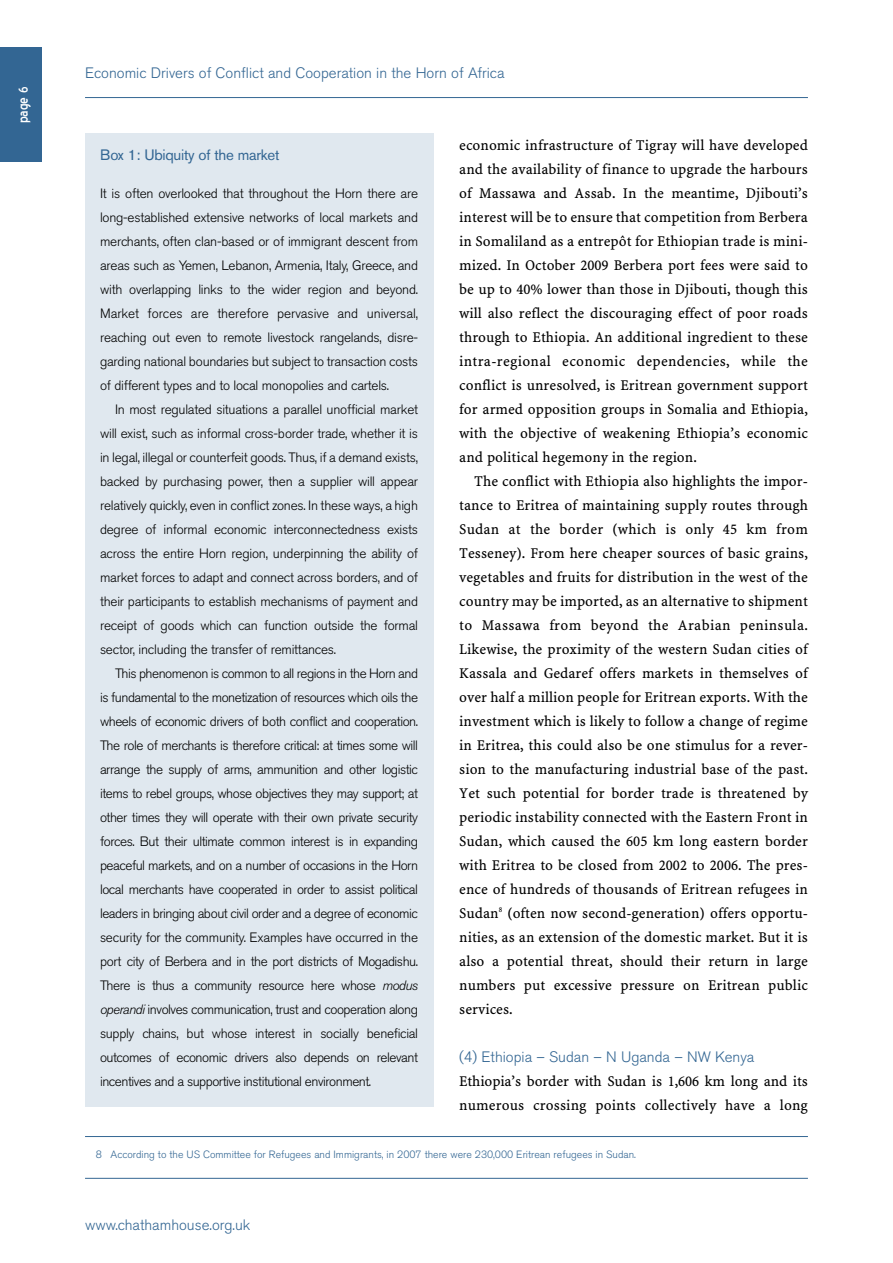
<style>
.page{position:relative;width:893px;height:1263px;background:#fff}
.page>*{position:absolute;margin:0;border:0;box-sizing:border-box;transform-origin:0 0}
.t1{font:16.5px "Blue Highway";color:#fff}
.t2{font:15px/24px "Minion Web Pro";color:#000;text-align:justify}
.t3{font:300 15px "Akzidenz Grotesk BE";color:#336693}
.t4{font:15px "Akzidenz Grotesk BE";letter-spacing:-.015em;color:#336693}
.t5{font:300 13.5px/24px "Akzidenz Grotesk BE";letter-spacing:-.02em;color:#000;text-align:justify}
.t6{font:300 10.5px "Akzidenz Grotesk BE";color:#336693}
.s1{font-style:italic}
</style>
<div class="page">
<div style="left:0;top:47px;width:42px;height:115px;background:#336693"></div>
<hr style="left:85px;top:97px;width:723px;height:1px;background:#336693">
<hr style="left:85px;top:1178px;width:723px;height:1px;background:#336693">
<hr style="left:85px;top:1136px;width:723px;height:1px;background:#336693">
<div style="left:85px;top:134px;width:348px;height:973px;background:#e0e8ef"></div>
<p class="t1" style="left:16px;top:123px;width:39px;rotate:-90deg">page 6</p>
<p class="t3" style="left:85px;top:66px;width:421px">Economic Drivers of Conflict and Cooperation in the Horn of Africa</p>
<p class="t4" style="left:100px;top:149px;width:181px">Box 1: Ubiquity of the market</p>
<p class="t5" style="left:100px;top:182px;width:320px">It is often overlooked that throughout the Horn there are long-established extensive networks of local markets and merchants, often clan-based or of immigrant descent from areas such as Yemen, Lebanon, Armenia, Italy, Greece, and with overlapping links to the wider region and beyond.<br>Market forces are therefore pervasive and universal, reaching out even to remote livestock rangelands, disre&shy;garding national boundaries but subject to transaction costs of different types and to local monopolies and cartels.</p>
<p class="t5" style="left:100px;top:398px;width:320px;text-indent:15px">In most regulated situations a parallel unofficial market will exist, such as informal cross-border trade, whether it is in legal, illegal or counterfeit goods. Thus, if a demand exists, backed by purchasing power, then a supplier will appear relatively quickly, even in conflict zones. In these ways, a high degree of informal economic interconnectedness exists across the entire Horn region, underpinning the ability of market forces to adapt and connect across borders, and of their participants to establish mechanisms of payment and receipt of goods which can function outside the formal sector, including the transfer of remittances.</p>
<p class="t5" style="left:100px;top:662px;width:320px;text-indent:15px">This phenomenon is common to all regions in the Horn and is fundamental to the monetization of resources which oils the wheels of economic drivers of both conflict and cooperation.<br>The role of merchants is therefore critical: at times some will arrange the supply of arms, ammunition and other logistic items to rebel groups, whose objectives they may support; at other times they will operate with their own private security forces. But their ultimate common interest is in expanding peaceful markets, and on a number of occasions in the Horn local merchants have cooperated in order to assist political leaders in bringing about civil order and a degree of economic security for the community. Examples have occurred in the port city of Berbera and in the port districts of Mogadishu.<br>There is thus a community resource here whose <span class="s1">modus operandi</span> involves communication, trust and cooperation along supply chains, but whose interest in socially beneficial outcomes of economic drivers also depends on relevant incentives and a supportive institutional environment.</p>
<p class="t2" style="left:459px;top:133px;width:350px">economic infrastructure of Tigray will have developed and the availability of finance to upgrade the harbours of Massawa and Assab. In the meantime, Djibouti’s interest will be to ensure that competition from Berbera in Somaliland as a entrepôt for Ethiopian trade is mini&shy;mized. In October 2009 Berbera port fees were said to be up to 40% lower than those in Djibouti, though this will also reflect the discouraging effect of poor roads through to Ethiopia. An additional ingredient to these intra-regional economic dependencies, while the conflict is unresolved, is Eritrean government support for armed opposition groups in Somalia and Ethiopia, with the objective of weakening Ethiopia’s economic and political hegemony in the region.</p>
<p class="t2" style="left:459px;top:469px;width:350px;text-indent:15px">The conflict with Ethiopia also highlights the impor&shy;tance to Eritrea of maintaining supply routes through Sudan at the border (which is only 45 km from Tesseney). From here cheaper sources of basic grains, vegetables and fruits for distribution in the west of the country may be imported, as an alternative to shipment to Massawa from beyond the Arabian peninsula.<br>Likewise, the proximity of the western Sudan cities of Kassala and Gedaref offers markets in themselves of over half a million people for Eritrean exports. With the investment which is likely to follow a change of regime in Eritrea, this could also be one stimulus for a rever&shy;sion to the manufacturing industrial base of the past.<br>Yet such potential for border trade is threatened by periodic instability connected with the Eastern Front in Sudan, which caused the 605 km long eastern border with Eritrea to be closed from 2002 to 2006. The pres&shy;ence of hundreds of thousands of Eritrean refugees in Sudan<sup>8</sup> (often now second-generation) offers opportu&shy;nities, as an extension of the domestic market. But it is also a potential threat, should their return in large numbers put excessive pressure on Eritrean public services.</p>
<p class="t3" style="left:459px;top:1050px;width:297px">(4) Ethiopia – Sudan – N Uganda – NW Kenya</p>
<p class="t2" style="left:459px;top:1069px;width:350px">Ethiopia’s border with Sudan is 1,606 km long and its numerous crossing points collectively have a long</p>
<p class="t6" style="left:96px;top:1150px;width:541px">8 According to the US Committee for Refugees and Immigrants, in 2007 there were 230,000 Eritrean refugees in Sudan.</p>
<p class="t3" style="left:85px;top:1218px;width:167px">www.chathamhouse.org.uk</p>
</div>
